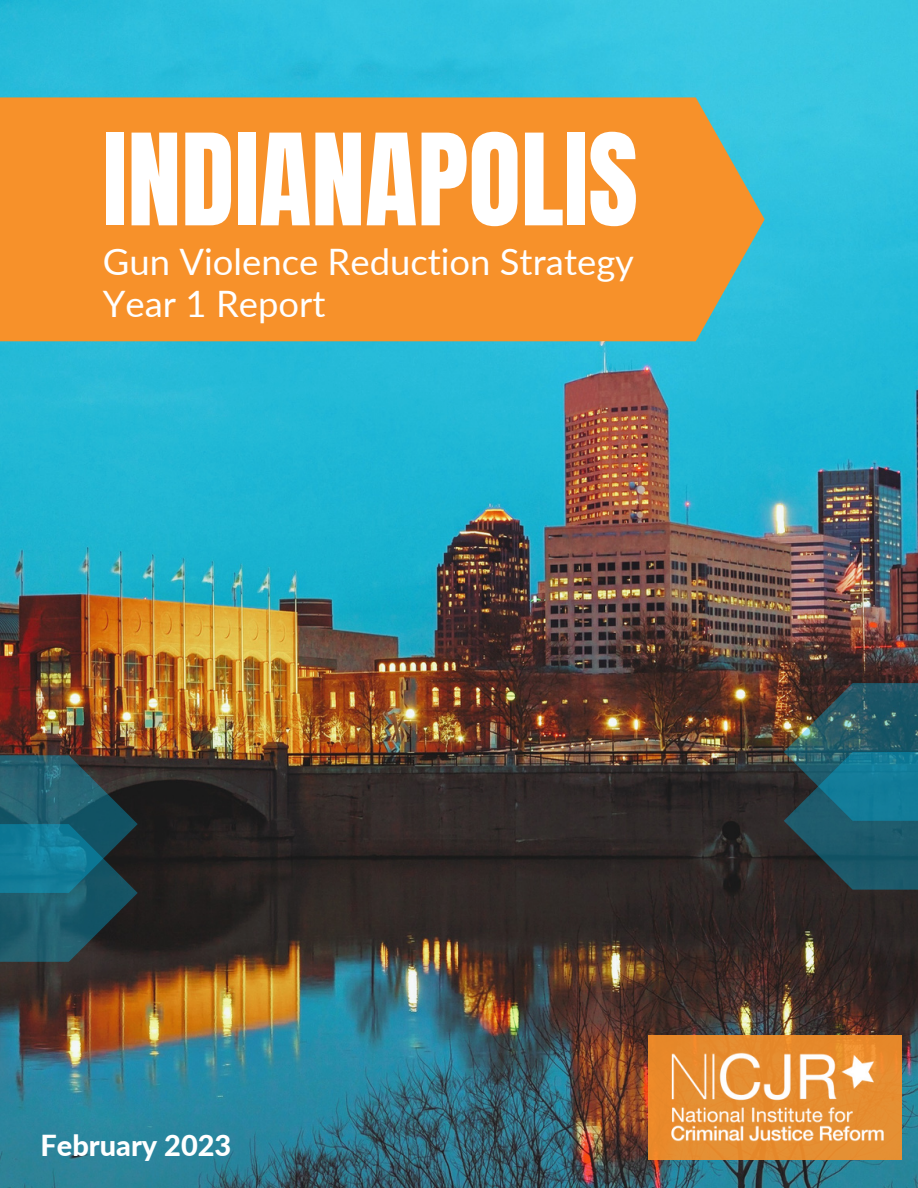
<style>
.page{position:relative;width:918px;height:1188px;background:#fff}
.page>*{position:absolute;margin:0;border:0;box-sizing:border-box;transform-origin:0 0}
.t1{font:108px "Anton";color:#fff}
.t2{font:36.45px/41.7px "Lato";color:#fff}
.t3{font:800 28.95px "Lato";color:#fff}
</style>
<div class="page">
<img style="left:0;top:0;width:918px;height:1188px">
<div style="left:0;top:97px;width:765px;height:244px;background:#f7912a"></div>
<div style="left:648px;top:1035px;width:253px;height:124px;background:#e68b2d"></div>
<img style="left:784px;top:683px;width:134px;height:69px">
<svg style="left:784px;top:752px;width:134px;height:138px;background:#1d5a6b"></svg>
<svg style="left:0;top:755px;width:138px;height:69px;background:#26525e"></svg>
<svg style="left:0;top:824px;width:138px;height:138px;background:#195a6b"></svg>
<img style="left:671px;top:1048px;width:213px;height:94px">
<h1 class="t1" style="left:103px;top:102px;width:537px">INDIANAPOLIS</h1>
<p class="t2" style="left:103px;top:240px;width:533px">Gun Violence Reduction Strategy<br>Year 1 Report</p>
<p class="t3" style="left:41px;top:1128px;width:192px">February 2023</p>
</div>
